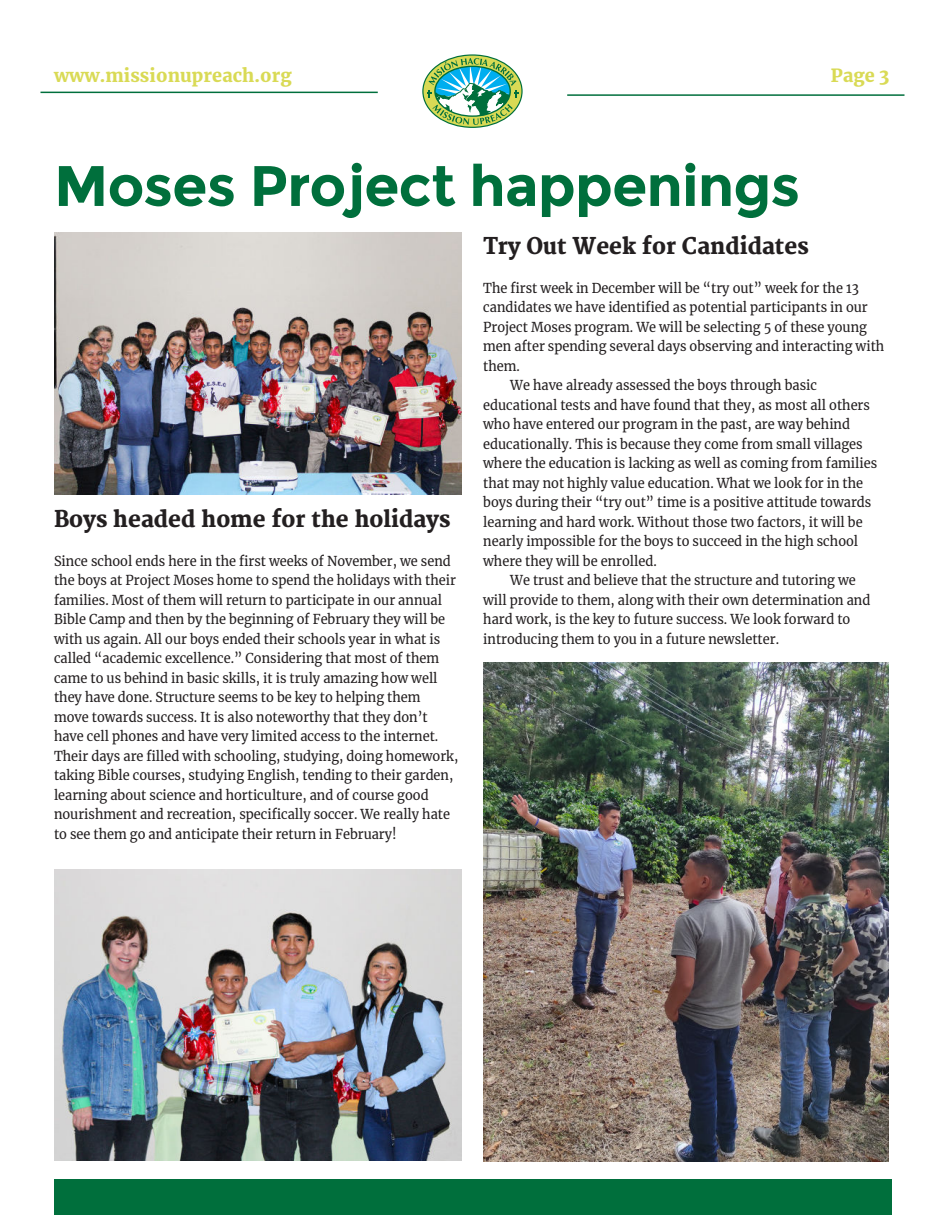
<style>
.page{position:relative;width:945px;height:1215px;background:#fff}
.page>*{position:absolute;margin:0;border:0;box-sizing:border-box;transform-origin:0 0}
.t1{font:700 57px "Montserrat";letter-spacing:-.015em;color:#006f3c}
.t2{font:800 22.5px "Merriweather";color:#231f20;scale:.95 1}
.t3{font:900 18px "Merriweather";letter-spacing:.005em;color:#d9da55}
.t4{font:13.5px/19.5px "Merriweather";color:#231f20;scale:.95 1}
</style>
<div class="page">
<svg style="left:423px;top:55px;width:99px;height:72px"></svg>
<svg style="left:427px;top:58px;width:92px;height:67px"></svg>
<hr style="left:41px;top:92px;width:337px;height:1px;background:#006f3c">
<hr style="left:567px;top:94px;width:338px;height:2px;background:#006f3c">
<div style="left:54px;top:1180px;width:837px;height:35px;background:#006f3c"></div>
<img style="left:54px;top:233px;width:408px;height:261px">
<img style="left:54px;top:870px;width:408px;height:290px">
<img style="left:483px;top:663px;width:406px;height:498px">
<h3 class="t3" style="left:54px;top:67px;width:239px">www.missionupreach.org</h3>
<h3 class="t3" style="left:831px;top:67px;width:60px">Page 3</h3>
<h1 class="t1" style="left:54px;top:163px;width:748px">Moses Project happenings</h1>
<h2 class="t2" style="left:54px;top:508px;width:419px">Boys headed home for the holidays</h2>
<p class="t4" style="left:54px;top:551px;width:427px">Since school ends here in the first weeks of November, we send the boys at Project Moses home to spend the holidays with their families. Most of them will return to participate in our annual Bible Camp and then by the beginning of February they will be with us again. All our boys ended their schools year in what is called “academic excellence.” Considering that most of them came to us behind in basic skills, it is truly amazing how well they have done. Structure seems to be key to helping them move towards success. It is also noteworthy that they don’t have cell phones and have very limited access to the internet.<br>Their days are filled with schooling, studying, doing homework, taking Bible courses, studying English, tending to their garden, learning about science and horticulture, and of course good nourishment and recreation, specifically soccer. We really hate to see them go and anticipate their return in February!</p>
<h2 class="t2" style="left:483px;top:235px;width:344px">Try Out Week for Candidates</h2>
<p class="t4" style="left:483px;top:278px;width:397px">The first week in December will be “try out” week for the 13</p>
<p class="t4" style="left:483px;top:297px;width:406px">candidates we have identified as potential participants in our</p>
<p class="t4" style="left:483px;top:318px;width:405px">Project Moses program. We will be selecting 5 of these young</p>
<p class="t4" style="left:483px;top:337px;width:424px">men after spending several days observing and interacting with</p>
<p class="t4" style="left:483px;top:357px;width:40px">them.</p>
<p class="t4" style="left:510px;top:376px;width:325px">We have already assessed the boys through basic</p>
<p class="t4" style="left:483px;top:396px;width:409px">educational tests and have found that they, as most all others</p>
<p class="t4" style="left:483px;top:415px;width:388px">who have entered our program in the past, are way behind</p>
<p class="t4" style="left:483px;top:435px;width:401px">educationally. This is because they come from small villages</p>
<p class="t4" style="left:483px;top:454px;width:416px">where the education is lacking as well as coming from families</p>
<p class="t4" style="left:483px;top:474px;width:401px">that may not highly value education. What we look for in the</p>
<p class="t4" style="left:483px;top:493px;width:410px">boys during their “try out” time is a positive attitude towards</p>
<p class="t4" style="left:483px;top:513px;width:401px">learning and hard work. Without those two factors, it will be</p>
<p class="t4" style="left:483px;top:532px;width:396px">nearly impossible for the boys to succeed in the high school</p>
<p class="t4" style="left:483px;top:552px;width:184px">where they will be enrolled.</p>
<p class="t4" style="left:510px;top:571px;width:365px">We trust and believe that the structure and tutoring we</p>
<p class="t4" style="left:483px;top:591px;width:409px">will provide to them, along with their own determination and</p>
<p class="t4" style="left:483px;top:610px;width:388px">hard work, is the key to future success. We look forward to</p>
<p class="t4" style="left:483px;top:630px;width:313px">introducing them to you in a future newsletter.</p>
</div>
